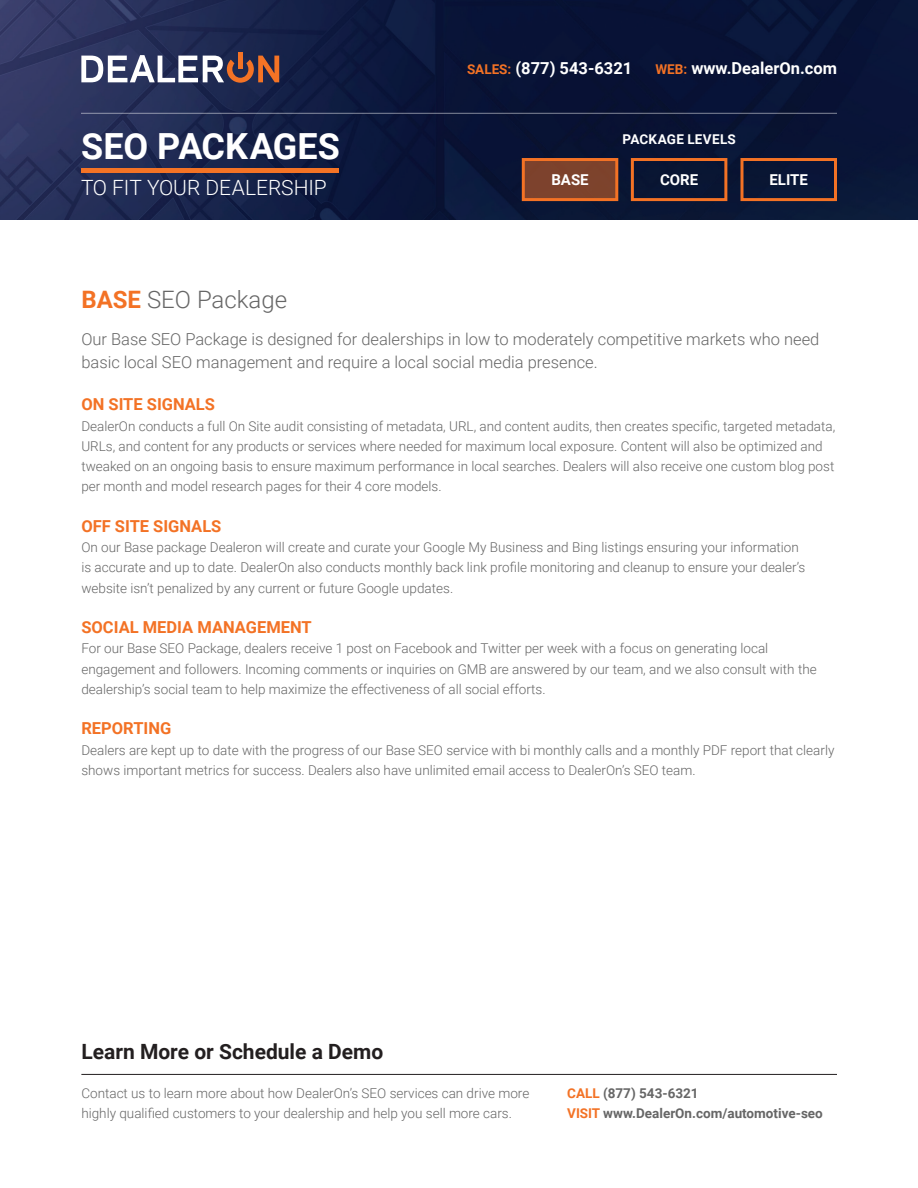
<style>
.page{position:relative;width:918px;height:1188px;background:#fff}
.page>*{position:absolute;margin:0;border:0;box-sizing:border-box;transform-origin:0 0}
.t1{font:700 36px "Roboto";color:#fff}
.t2{font:300 24px "Roboto";color:#666}
.t3{font:700 21px "Roboto";color:#231f20}
.t4{font:300 21px "Roboto";letter-spacing:-.005em;color:#fff}
.t5{font:300 16.5px/22.5px "Roboto";color:#666}
.t6{font:700 16.5px "Roboto";color:#f37225}
.t7{font:700 16.5px "Roboto";color:#fff}
.t8{font:700 15px "Roboto";color:#fff}
.t9{font:300 13.5px/20.2px "Roboto";color:#666}
.t10{font:700 13.5px/20.2px "Roboto";color:#666}
.t11{font:700 13.5px "Roboto";letter-spacing:.02em;color:#fff}
.s1{font-size:13.5px;color:#f37225}
.s2{font-weight:700;color:#f37225}
.s3{color:#f37225}
</style>
<div class="page">
<img style="left:0;top:0;width:918px;height:219px">
<div style="left:523px;top:160px;width:94px;height:40px;background:#7d422c"></div>
<hr style="left:81px;top:113px;width:756px;height:1px;background:#fff">
<svg style="left:81px;top:55px;width:198px;height:28px"></svg>
<div style="left:238px;top:53px;width:5px;height:16px;background:#f47325"></div>
<div style="left:81px;top:168px;width:258px;height:5px;background:#f47325"></div>
<div style="left:631px;top:158px;width:96px;height:43px;border:3px solid #f37225"></div>
<div style="left:741px;top:158px;width:96px;height:43px;border:3px solid #f37225"></div>
<div style="left:522px;top:158px;width:96px;height:43px;border:3px solid #f37225"></div>
<hr style="left:81px;top:1074px;width:756px;height:1px;background:#231f20">
<h1 class="t1" style="left:81px;top:121px;width:260px">SEO PACKAGES</h1>
<h3 class="t4" style="left:81px;top:173px;width:247px">TO FIT YOUR DEALERSHIP</h3>
<p class="t7" style="left:467px;top:57px;width:167px"><span class="s1">SALES:</span> (877) 543-6321</p>
<p class="t7" style="left:655px;top:57px;width:183px"><span class="s1">WEB:</span> www.DealerOn.com</p>
<p class="t11" style="left:622px;top:130px;width:115px">PACKAGE LEVELS</p>
<p class="t8" style="left:551px;top:169px;width:39px">BASE</p>
<p class="t8" style="left:660px;top:169px;width:40px">CORE</p>
<p class="t8" style="left:770px;top:169px;width:40px">ELITE</p>
<h2 class="t2" style="left:81px;top:283px;width:207px"><span class="s2">BASE</span> SEO Package</h2>
<p class="t5" style="left:81px;top:327px;width:740px">Our Base SEO Package is designed for dealerships in low to moderately competitive markets who need basic local SEO management and require a local social media presence.</p>
<p class="t6" style="left:81px;top:393px;width:135px">ON SITE SIGNALS</p>
<p class="t9" style="left:81px;top:415px;width:755px">DealerOn conducts a full On Site audit consisting of metadata, URL, and content audits, then creates specific, targeted metadata, URLs, and content for any products or services where needed for maximum local exposure. Content will also be optimized and tweaked on an ongoing basis to ensure maximum performance in local searches. Dealers will also receive one custom blog post per month and model research pages for their 4 core models.</p>
<p class="t6" style="left:81px;top:514px;width:142px">OFF SITE SIGNALS</p>
<p class="t9" style="left:81px;top:537px;width:725px">On our Base package Dealeron will create and curate your Google My Business and Bing listings ensuring your information is accurate and up to date. DealerOn also conducts monthly back link profile monitoring and cleanup to ensure your dealer’s website isn’t penalized by any current or future Google updates.</p>
<p class="t6" style="left:81px;top:616px;width:232px">SOCIAL MEDIA MANAGEMENT</p>
<p class="t9" style="left:81px;top:638px;width:737px">For our Base SEO Package, dealers receive 1 post on Facebook and Twitter per week with a focus on generating local engagement and followers. Incoming comments or inquiries on GMB are answered by our team, and we also consult with the dealership’s social team to help maximize the effectiveness of all social efforts.</p>
<p class="t6" style="left:81px;top:717px;width:91px">REPORTING</p>
<p class="t9" style="left:81px;top:739px;width:755px">Dealers are kept up to date with the progress of our Base SEO service with bi monthly calls and a monthly PDF report that clearly shows important metrics for success. Dealers also have unlimited email access to DealerOn’s SEO team.</p>
<h3 class="t3" style="left:81px;top:1037px;width:303px">Learn More or Schedule a Demo</h3>
<p class="t9" style="left:81px;top:1082px;width:449px">Contact us to learn more about how DealerOn’s SEO services can drive more highly qualified customers to your dealership and help you sell more cars.</p>
<p class="t10" style="left:567px;top:1082px;width:257px"><span class="s3">CALL</span> (877) 543-6321<br><span class="s3">VISIT</span> www.DealerOn.com/automotive-seo</p>
</div>
